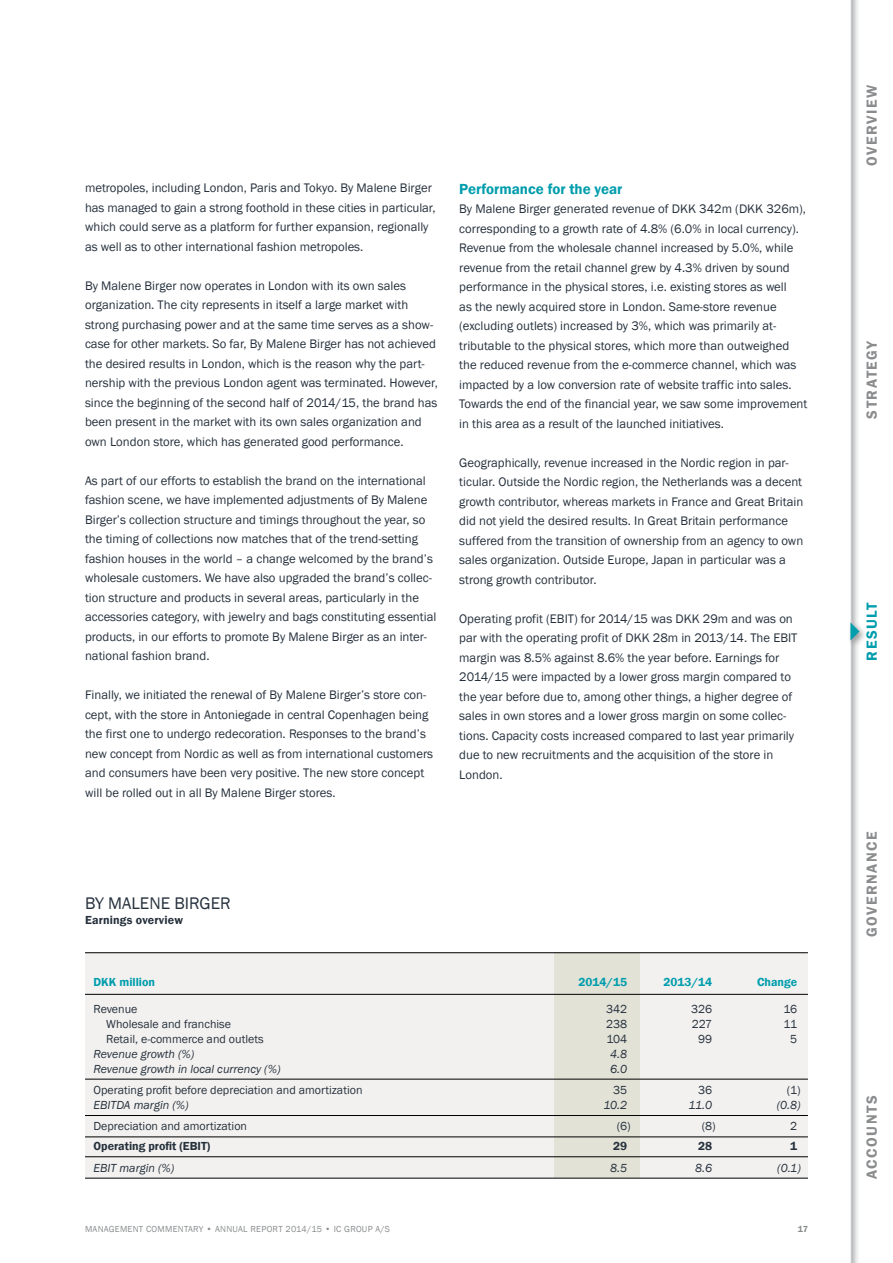
<style>
.page{position:relative;width:893px;height:1263px;background:#fff}
.page>*{position:absolute;margin:0;border:0;box-sizing:border-box;transform-origin:0 0}
.t1{font:17.25px "Franklin Gothic";color:#26313d}
.t2{font:600 15px "Franklin Gothic";letter-spacing:.1em;color:#8a8c8e}
.t3{font:600 15px "Franklin Gothic";color:#009dad}
.t4{font:12.75px/19.5px "Franklin Gothic";color:#26313d}
.t5{font:12px "Franklin Gothic";color:#26313d}
.t6{font:italic 12px "Franklin Gothic";color:#26313d}
.t7{font:600 12px "Franklin Gothic";color:#26313d}
.t8{font:600 12px "Franklin Gothic";color:#009dad}
.t9{font:9px "Franklin Gothic";letter-spacing:.03em;color:#8a8c8e}
.t10{font:600 9px "Franklin Gothic";color:#8a8c8e}
</style>
<div class="page">
<img style="left:850px;top:0;width:8px;height:1263px">
<div style="left:85px;top:953px;width:723px;height:225px;background:#f2f1ef"></div>
<div style="left:554px;top:953px;width:85px;height:225px;background:#e2e2d7"></div>
<div style="left:847px;top:620px;width:21px;height:29px;background:#000;opacity:.4"></div>
<svg style="left:850px;top:622px;width:9px;height:18px"></svg>
<hr style="left:85px;top:952px;width:723px;height:1px;background:#000">
<hr style="left:85px;top:994px;width:723px;height:1px;background:#000">
<hr style="left:85px;top:1079px;width:723px;height:1px;background:#000">
<hr style="left:85px;top:1115px;width:723px;height:1px;background:#000">
<hr style="left:85px;top:1136px;width:723px;height:1px;background:#000">
<hr style="left:85px;top:1156px;width:723px;height:1px;background:#000">
<hr style="left:85px;top:1178px;width:723px;height:1px;background:#000">
<p class="t4" style="left:85px;top:178px;width:352px">metropoles, including London, Paris and Tokyo. By Malene Birger has managed to gain a strong foothold in these cities in particular, which could serve as a platform for further expansion, regionally as well as to other international fashion metropoles.</p>
<p class="t4" style="left:85px;top:276px;width:354px">By Malene Birger now operates in London with its own sales organization. The city represents in itself a large market with strong purchasing power and at the same time serves as a show&shy;case for other markets. So far, By Malene Birger has not achieved the desired results in London, which is the reason why the part&shy;nership with the previous London agent was terminated. However, since the beginning of the second half of 2014/15, the brand has been present in the market with its own sales organization and own London store, which has generated good performance.</p>
<p class="t4" style="left:85px;top:471px;width:353px">As part of our efforts to establish the brand on the international fashion scene, we have implemented adjustments of By Malene Birger’s collection structure and timings throughout the year, so the timing of collections now matches that of the trend-setting fashion houses in the world – a change welcomed by the brand’s wholesale customers. We have also upgraded the brand’s collec&shy;tion structure and products in several areas, particularly in the accessories category, with jewelry and bags constituting essential products, in our efforts to promote By Malene Birger as an inter&shy;national fashion brand.</p>
<p class="t4" style="left:85px;top:685px;width:350px">Finally, we initiated the renewal of By Malene Birger’s store con&shy;cept, with the store in Antoniegade in central Copenhagen being the first one to undergo redecoration. Responses to the brand’s new concept from Nordic as well as from international customers and consumers have been very positive. The new store concept will be rolled out in all By Malene Birger stores.</p>
<p class="t3" style="left:459px;top:180px;width:165px">Performance for the year</p>
<p class="t4" style="left:459px;top:200px;width:350px">By Malene Birger generated revenue of DKK 342m (DKK 326m), corresponding to a growth rate of 4.8% (6.0% in local currency).<br>Revenue from the wholesale channel increased by 5.0%, while revenue from the retail channel grew by 4.3% driven by sound performance in the physical stores, i.e. existing stores as well<br>as the newly acquired store in London. Same-store revenue (excluding outlets) increased by 3%, which was primarily at&shy;tributable to the physical stores, which more than outweighed the reduced revenue from the e-commerce channel, which was impacted by a low conversion rate of website traffic into sales.<br>Towards the end of the financial year, we saw some improvement in this area as a result of the launched initiatives.</p>
<p class="t4" style="left:459px;top:453px;width:346px">Geographically, revenue increased in the Nordic region in par&shy;ticular. Outside the Nordic region, the Netherlands was a decent growth contributor, whereas markets in France and Great Britain did not yield the desired results. In Great Britain performance suffered from the transition of ownership from an agency to own sales organization. Outside Europe, Japan in particular was a strong growth contributor.</p>
<p class="t4" style="left:459px;top:609px;width:340px">Operating profit (EBIT) for 2014/15 was DKK 29m and was on par with the operating profit of DKK 28m in 2013/14. The EBIT margin was 8.5% against 8.6% the year before. Earnings for 2014/15 were impacted by a lower gross margin compared to the year before due to, among other things, a higher degree of sales in own stores and a lower gross margin on some collec&shy;tions. Capacity costs increased compared to last year primarily due to new recruitments and the acquisition of the store in London.</p>
<h1 class="t1" style="left:85px;top:893px;width:147px">BY MALENE BIRGER</h1>
<p class="t7" style="left:85px;top:913px;width:100px">Earnings overview</p>
<p class="t8" style="left:94px;top:974px;width:63px">DKK million</p>
<p class="t8" style="left:579px;top:974px;width:50px">2014/15</p>
<p class="t8" style="left:663px;top:974px;width:50px">2013/14</p>
<p class="t8" style="left:757px;top:974px;width:42px">Change</p>
<p class="t5" style="left:94px;top:1001px;width:45px">Revenue</p>
<p class="t5" style="left:606px;top:1001px;width:23px">342</p>
<p class="t5" style="left:691px;top:1001px;width:23px">326</p>
<p class="t5" style="left:784px;top:1001px;width:15px">16</p>
<p class="t5" style="left:106px;top:1016px;width:126px">Wholesale and franchise</p>
<p class="t5" style="left:606px;top:1016px;width:23px">238</p>
<p class="t5" style="left:692px;top:1016px;width:22px">227</p>
<p class="t5" style="left:783px;top:1016px;width:15px">11</p>
<p class="t5" style="left:106px;top:1031px;width:159px">Retail, e-commerce and outlets</p>
<p class="t5" style="left:606px;top:1031px;width:22px">104</p>
<p class="t5" style="left:698px;top:1031px;width:16px">99</p>
<p class="t5" style="left:790px;top:1031px;width:9px">5</p>
<p class="t6" style="left:94px;top:1046px;width:102px">Revenue growth (%)</p>
<p class="t6" style="left:610px;top:1046px;width:19px">4.8</p>
<p class="t6" style="left:94px;top:1061px;width:188px">Revenue growth in local currency (%)</p>
<p class="t6" style="left:610px;top:1061px;width:19px">6.0</p>
<p class="t5" style="left:94px;top:1082px;width:270px">Operating profit before depreciation and amortization</p>
<p class="t5" style="left:613px;top:1082px;width:16px">35</p>
<p class="t5" style="left:698px;top:1082px;width:16px">36</p>
<p class="t5" style="left:787px;top:1082px;width:16px">(1)</p>
<p class="t6" style="left:94px;top:1097px;width:97px">EBITDA margin (%)</p>
<p class="t6" style="left:604px;top:1097px;width:25px">10.2</p>
<p class="t6" style="left:688px;top:1097px;width:25px">11.0</p>
<p class="t6" style="left:777px;top:1097px;width:26px">(0.8)</p>
<p class="t5" style="left:94px;top:1119px;width:155px">Depreciation and amortization</p>
<p class="t5" style="left:617px;top:1119px;width:16px">(6)</p>
<p class="t5" style="left:702px;top:1119px;width:16px">(8)</p>
<p class="t5" style="left:790px;top:1119px;width:9px">2</p>
<p class="t7" style="left:94px;top:1139px;width:118px">Operating profit (EBIT)</p>
<p class="t7" style="left:613px;top:1139px;width:16px">29</p>
<p class="t7" style="left:698px;top:1139px;width:16px">28</p>
<p class="t7" style="left:790px;top:1139px;width:9px">1</p>
<p class="t6" style="left:94px;top:1160px;width:82px">EBIT margin (%)</p>
<p class="t6" style="left:610px;top:1160px;width:19px">8.5</p>
<p class="t6" style="left:695px;top:1160px;width:19px">8.6</p>
<p class="t6" style="left:777px;top:1160px;width:25px">(0.1)</p>
<p class="t9" style="left:85px;top:1223px;width:306px">MANAGEMENT COMMENTARY • ANNUAL REPORT 2014/15 • IC GROUP A/S</p>
<p class="t10" style="left:798px;top:1223px;width:12px">17</p>
<p class="t2" style="left:863px;top:166px;width:82px;rotate:-90deg">OVERVIEW</p>
<p class="t2" style="left:863px;top:419px;width:80px;rotate:-90deg">STRATEGY</p>
<p class="t3" style="left:863px;top:661px;width:60px;rotate:-90deg">RESULT</p>
<p class="t2" style="left:863px;top:937px;width:107px;rotate:-90deg">GOVERNANCE</p>
<p class="t2" style="left:863px;top:1179px;width:85px;rotate:-90deg">ACCOUNTS</p>
</div>
